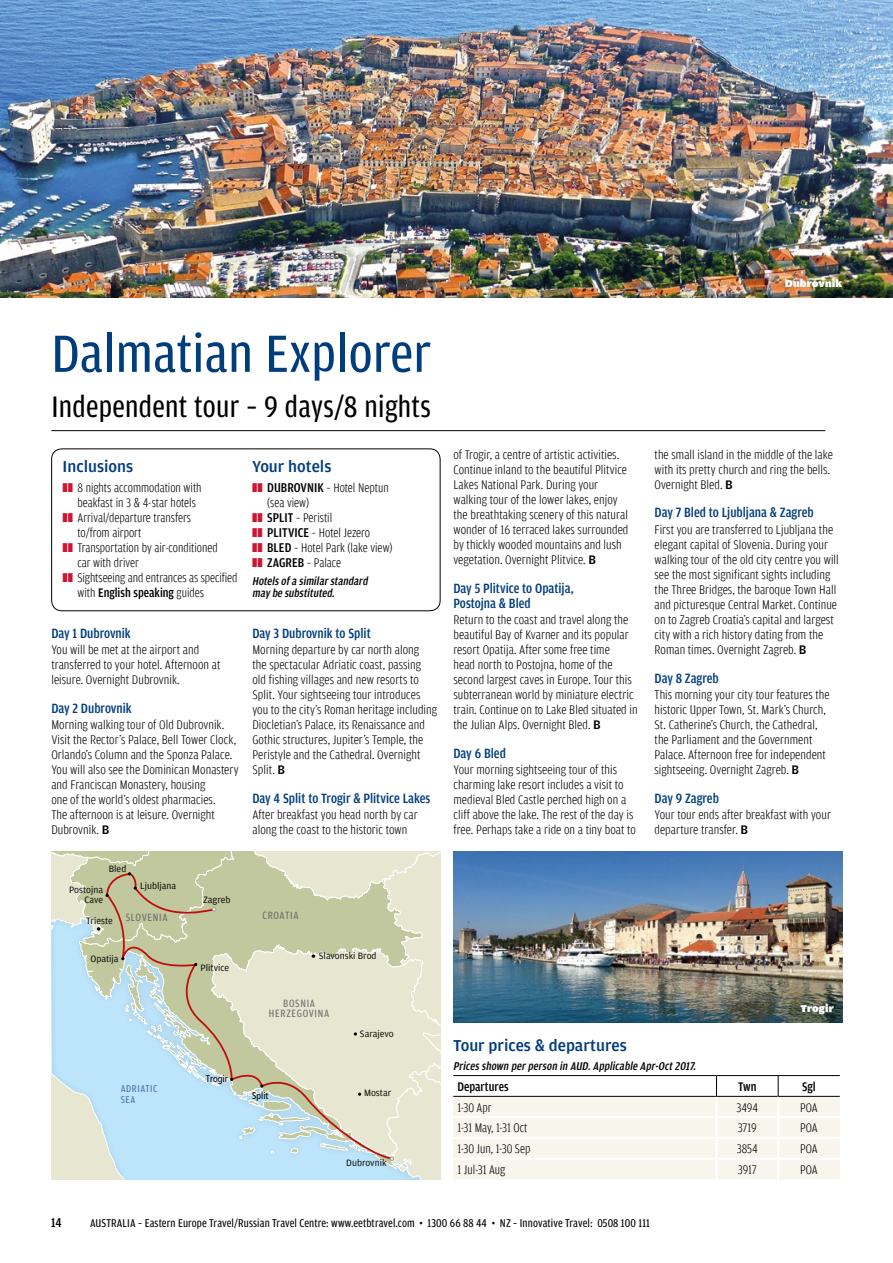
<style>
.page{position:relative;width:893px;height:1263px;background:#fff}
.page>*{position:absolute;margin:0;border:0;box-sizing:border-box;transform-origin:0 0}
.t1{font:55.5px "Amplitude Cond";letter-spacing:.005em;color:#003d7c;scale:1.05 1}
.t2{font:31.5px "Amplitude Cond";letter-spacing:.01em;color:#000}
.t3{font:500 16.8px "Amplitude";color:#003d7c}
.t4{font:500 14.25px/15px "Amplitude Cond";color:#003d7c}
.t5{font:500 13.5px "Amplitude Cond";color:#000}
.t6{font:300 13.2px/15px "Amplitude Cond";letter-spacing:.005em;color:#000;scale:1.04 1}
.t7{font:300 13.2px/15px "Amplitude Cond";letter-spacing:.005em;color:#000}
.t8{font:500 13.2px "Amplitude Cond";color:#000}
.t9{font:12px "Amplitude Cond";letter-spacing:.01em;color:#000}
.t10{font:italic 500 12px/12.8px "Amplitude Cond";color:#000}
.t11{font:11.25px/10.6px "Amplitude Cond";letter-spacing:.06em;color:#706f6f;text-align:center}
.t12{font:900 10.5px "Amplitude Wide";letter-spacing:.01em;color:#fff}
.t13{font:10.5px/10.5px "Amplitude Cond";letter-spacing:.06em;color:#4975aa}
.t14{font:9.75px/10.2px "Amplitude";color:#000;text-align:right}
.t15{font:condensed 9.75px "Frutiger";color:#000}
.s1{font-weight:500}
.s2{font-family:"Amplitude";font-weight:500}
.s3{font-weight:500;font-size:13.5px}
</style>
<div class="page">
<img style="left:453px;top:851px;width:389px;height:171px">
<img style="left:0;top:0;width:893px;height:298px">
<hr style="left:51px;top:430px;width:774px;height:1px;background:#000">
<svg style="left:52px;top:851px;width:388px;height:328px;background:#cfdbcc"></svg>
<hr style="left:453px;top:1075px;width:263px;height:1px;background:#000">
<hr style="left:716px;top:1075px;width:62px;height:1px;background:#000">
<hr style="left:778px;top:1075px;width:62px;height:1px;background:#000">
<svg style="left:453px;top:1076px;width:387px;height:103px"></svg>
<hr style="left:778px;top:1157px;width:62px;height:3px;background:#fff">
<div style="left:51px;top:448px;width:389px;height:163px;border:1px solid #000;border-radius:10px"></div>
<p class="t12" style="left:785px;top:278px;width:59px">Dubrovnik</p>
<h1 class="t1" style="left:51px;top:324px;width:363px">Dalmatian Explorer</h1>
<h2 class="t2" style="left:51px;top:389px;width:381px">Independent tour – 9 days/8 nights</h2>
<p class="t3" style="left:63px;top:457px;width:72px">Inclusions</p>
<p class="t7" style="left:77px;top:480px;width:162px">8 nights accommodation with beakfast in 3 &amp; 4-star hotels<br>Arrival/departure transfers<br>to/from airport<br>Transportation by air-conditioned<br>car with driver<br>Sightseeing and entrances as specified with <span class="s1">English speaking</span> guides</p>
<p class="t4" style="left:51px;top:625px;width:81px">Day 1 Dubrovnik</p>
<p class="t6" style="left:51px;top:642px;width:164px">You will be met at the airport and transferred to your hotel. Afternoon at leisure. Overnight Dubrovnik.</p>
<p class="t4" style="left:51px;top:700px;width:82px">Day 2 Dubrovnik</p>
<p class="t6" style="left:51px;top:717px;width:182px">Morning walking tour of Old Dubrovnik.<br>Visit the Rector’s Palace, Bell Tower Clock, Orlando’s Column and the Sponza Palace.<br>You will also see the Dominican Monastery and Franciscan Monastery, housing<br>one of the world’s oldest pharmacies.<br>The afternoon is at leisure. Overnight Dubrovnik. <span class="s2">B</span></p>
<p class="t14" style="left:109px;top:864px;width:19px">Bled</p>
<p class="t14" style="left:69px;top:884px;width:36px">Postojna<br>Cave</p>
<p class="t14" style="left:140px;top:881px;width:37px">Ljubljana</p>
<p class="t14" style="left:86px;top:916px;width:28px">Trieste</p>
<p class="t11" style="left:126px;top:912px;width:43px">SLOVENIA</p>
<p class="t14" style="left:91px;top:954px;width:30px">Opatija</p>
<p class="t14" style="left:203px;top:895px;width:29px">Zagreb</p>
<p class="t14" style="left:201px;top:962px;width:30px">Plitvice</p>
<p class="t3" style="left:252px;top:457px;width:81px">Your hotels</p>
<p class="t7" style="left:267px;top:480px;width:127px"><span class="s3">DUBROVNIK</span> – Hotel Neptun (sea view)<br><span class="s3">SPLIT</span> – Peristil<br><span class="s3">PLITVICE</span> – Hotel Jezero<br><span class="s3">BLED</span> – Hotel Park (lake view)<br><span class="s3">ZAGREB</span> – Palace</p>
<p class="t10" style="left:252px;top:574px;width:119px">Hotels ofa similarstandard may be substituted.</p>
<p class="t4" style="left:252px;top:625px;width:120px">Day 3 Dubrovnik to Split</p>
<p class="t6" style="left:252px;top:642px;width:179px">Morning departure by car north along<br>the spectacular Adriatic coast, passing old fishing villages and new resorts to Split. Your sightseeing tour introduces you to the city’s Roman heritage including Diocletian’s Palace, its Renaissance and Gothic structures, Jupiter’s Temple, the Peristyle and the Cathedral. Overnight Split. <span class="s2">B</span></p>
<p class="t4" style="left:252px;top:790px;width:180px">Day 4 Split to Trogir &amp; Plitvice Lakes</p>
<p class="t6" style="left:252px;top:807px;width:160px">After breakfast you head north by car along the coast to the historic town</p>
<p class="t11" style="left:262px;top:910px;width:38px">CROATIA</p>
<p class="t14" style="left:319px;top:950px;width:59px">Slavonski Brod</p>
<p class="t11" style="left:269px;top:997px;width:62px">BOSNIA<br>HERZEGOVINA</p>
<p class="t14" style="left:360px;top:1029px;width:35px">Sarajevo</p>
<p class="t13" style="left:121px;top:1083px;width:38px">ADRIATIC<br>SEA</p>
<p class="t15" style="left:206px;top:1073px;width:23px">Trogir</p>
<p class="t15" style="left:252px;top:1090px;width:18px">Split</p>
<p class="t14" style="left:364px;top:1088px;width:29px">Mostar</p>
<p class="t14" style="left:346px;top:1158px;width:42px">Dubrovnik</p>
<p class="t6" style="left:453px;top:447px;width:170px">of Trogir, a centre of artistic activities.<br>Continue inland to the beautiful Plitvice Lakes National Park. During your walking tour of the lower lakes, enjoy the breathtaking scenery of this natural wonder of 16 terraced lakes surrounded by thickly wooded mountains and lush vegetation. Overnight Plitvice. <span class="s2">B</span></p>
<p class="t4" style="left:453px;top:580px;width:122px">Day 5 Plitvice to Opatija,<br>Postojna &amp; Bled</p>
<p class="t6" style="left:453px;top:612px;width:179px">Return to the coast and travel along the beautiful Bay of Kvarner and its popular resort Opatija. After some free time<br>head north to Postojna, home of the second largest caves in Europe. Tour this subterranean world by miniature electric train. Continue on to Lake Bled situated in the Julian Alps. Overnight Bled. <span class="s2">B</span></p>
<p class="t4" style="left:453px;top:745px;width:54px">Day 6 Bled</p>
<p class="t6" style="left:453px;top:762px;width:177px">Your morning sightseeing tour of this charming lake resort includes a visit to medieval Bled Castle perched high on a cliff above the lake. The rest of the day is free. Perhaps take a ride on a tiny boat to</p>
<p class="t6" style="left:654px;top:447px;width:173px">the small island in the middle of the lake with its pretty church and ring the bells.<br>Overnight Bled. <span class="s2">B</span></p>
<p class="t4" style="left:654px;top:505px;width:161px">Day 7 Bled to Ljubljana &amp; Zagreb</p>
<p class="t6" style="left:654px;top:522px;width:179px">First you are transferred to Ljubljana the elegant capital of Slovenia. During your walking tour of the old city centre you will see the most significant sights including the Three Bridges, the baroque Town Hall and picturesque Central Market. Continue on to Zagreb Croatia’s capital and largest city with a rich history dating from the Roman times. Overnight Zagreb. <span class="s2">B</span></p>
<p class="t4" style="left:654px;top:670px;width:66px">Day 8 Zagreb</p>
<p class="t6" style="left:654px;top:687px;width:170px">This morning your city tour features the historic Upper Town, St. Mark’s Church, St. Catherine’s Church, the Cathedral, the Parliament and the Government Palace. Afternoon free for independent sightseeing. Overnight Zagreb. <span class="s2">B</span></p>
<p class="t4" style="left:654px;top:790px;width:66px">Day 9 Zagreb</p>
<p class="t6" style="left:654px;top:807px;width:171px">Your tour ends after breakfast with your departure transfer. <span class="s2">B</span></p>
<p class="t12" style="left:801px;top:1002px;width:35px">Trogir</p>
<p class="t3" style="left:453px;top:1036px;width:175px">Tour prices &amp; departures</p>
<p class="t10" style="left:453px;top:1060px;width:246px">Prices shown perperson in AUD.Applicable Apr-Oct2017.</p>
<p class="t8" style="left:457px;top:1079px;width:53px">Departures</p>
<p class="t8" style="left:738px;top:1079px;width:20px">Twn</p>
<p class="t8" style="left:802px;top:1079px;width:15px">Sgl</p>
<p class="t7" style="left:457px;top:1100px;width:36px">1-30 Apr</p>
<p class="t7" style="left:737px;top:1100px;width:23px">3494</p>
<p class="t7" style="left:800px;top:1100px;width:19px">POA</p>
<p class="t7" style="left:457px;top:1120px;width:72px">1-31 May, 1-31 Oct</p>
<p class="t7" style="left:738px;top:1120px;width:20px">3719</p>
<p class="t7" style="left:800px;top:1120px;width:19px">POA</p>
<p class="t7" style="left:457px;top:1141px;width:74px">1-30 Jun, 1-30 Sep</p>
<p class="t7" style="left:737px;top:1141px;width:23px">3854</p>
<p class="t7" style="left:800px;top:1141px;width:19px">POA</p>
<p class="t7" style="left:457px;top:1162px;width:49px">1 Jul-31 Aug</p>
<p class="t7" style="left:738px;top:1162px;width:20px">3917</p>
<p class="t7" style="left:800px;top:1162px;width:19px">POA</p>
<p class="t5" style="left:51px;top:1215px;width:12px">14</p>
<p class="t9" style="left:90px;top:1216px;width:561px">AUSTRALIA – Eastern Europe Travel/Russian Travel Centre: www.eetbtravel.com • 1300 66 88 44 • NZ – Innovative Travel: 0508 100 111</p>
</div>
